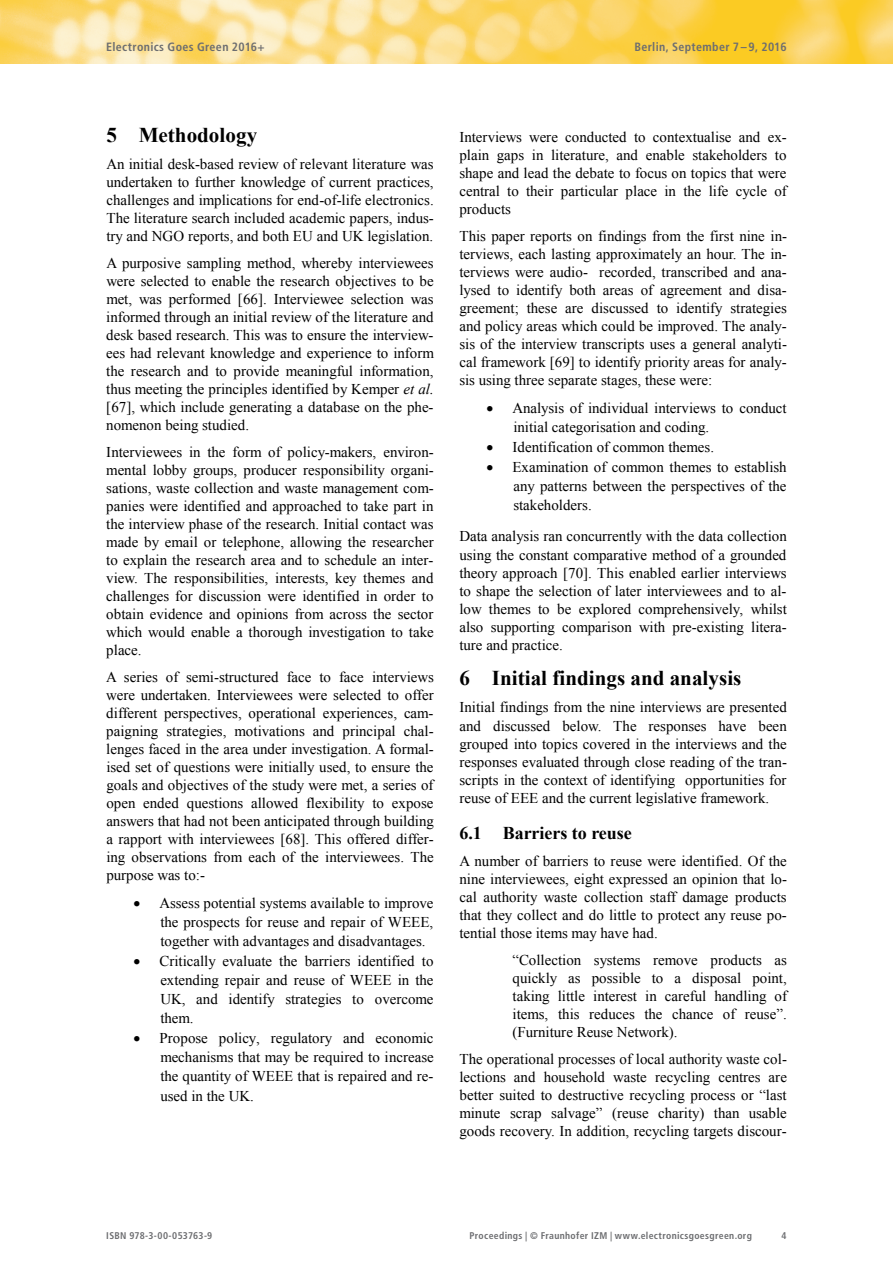
<style>
.page{position:relative;width:893px;height:1263px;background:#fff}
.page>*{position:absolute;margin:0;border:0;box-sizing:border-box;transform-origin:0 0}
.t1{font:700 21px "Times New Roman";color:#000}
.t2{font:700 18px "Times New Roman";color:#000}
.t3{font:15px/18px "Times New Roman";color:#000;text-align:justify}
.t4{font:700 condensed 12px "Frutiger LT Std";letter-spacing:.025em;color:#6c6d70}
.t5{font:700 condensed 9.75px "Frutiger LT Std";letter-spacing:.035em;color:#6c6d70}
.s1{font-style:italic}
</style>
<div class="page">
<img style="left:0;top:0;width:893px;height:63px">
<p class="t4" style="left:106px;top:40px;width:160px">Electronics Goes Green 2016+</p>
<p class="t4" style="left:634px;top:40px;width:154px">Berlin, September 7 – 9, 2016</p>
<h1 class="t1" style="left:106px;top:121px;width:152px">5 Methodology</h1>
<p class="t3" style="left:106px;top:155px;width:329px">An initial desk-based review of relevant literature was undertaken to further knowledge of current practices, challenges and implications for end-of-life electronics.<br>The literature search included academic papers, indus&shy;try and NGO reports, and both EU and UK legislation.</p>
<p class="t3" style="left:106px;top:254px;width:329px">A purposive sampling method, whereby interviewees were selected to enable the research objectives to be met, was performed [66]. Interviewee selection was informed through an initial review of the literature and desk based research. This was to ensure the interview&shy;ees had relevant knowledge and experience to inform the research and to provide meaningful information, thus meeting the principles identified by Kemper <span class="s1">et al. </span>[67], which include generating a database on the phe&shy;nomenon being studied.</p>
<p class="t3" style="left:106px;top:443px;width:329px">Interviewees in the form of policy-makers, environ&shy;mental lobby groups, producer responsibility organi&shy;sations, waste collection and waste management com&shy;panies were identified and approached to take part in the interview phase of the research. Initial contact was made by email or telephone, allowing the researcher to explain the research area and to schedule an inter&shy;view. The responsibilities, interests, key themes and challenges for discussion were identified in order to obtain evidence and opinions from across the sector which would enable a thorough investigation to take place.</p>
<p class="t3" style="left:106px;top:668px;width:329px">A series of semi-structured face to face interviews were undertaken. Interviewees were selected to offer different perspectives, operational experiences, cam&shy;paigning strategies, motivations and principal chal&shy;lenges faced in the area under investigation. A formal&shy;ised set of questions were initially used, to ensure the goals and objectives of the study were met, a series of open ended questions allowed flexibility to expose answers that had not been anticipated through building a rapport with interviewees [68]. This offered differ&shy;ing observations from each of the interviewees. The purpose was to:-</p>
<p class="t3" style="left:160px;top:893px;width:275px;line-height:19px;text-indent:-27px">• Assess potential systems available to improve the prospects for reuse and repair of WEEE, together with advantages and disadvantages.</p>
<p class="t3" style="left:160px;top:951px;width:275px;line-height:19px;text-indent:-27px">• Critically evaluate the barriers identified to extending repair and reuse of WEEE in the UK, and identify strategies to overcome them.</p>
<p class="t3" style="left:160px;top:1028px;width:275px;line-height:19px;text-indent:-27px">• Propose policy, regulatory and economic mechanisms that may be required to increase the quantity of WEEE that is repaired and re&shy;used in the UK.</p>
<p class="t3" style="left:459px;top:128px;width:329px">Interviews were conducted to contextualise and ex&shy;plain gaps in literature, and enable stakeholders to shape and lead the debate to focus on topics that were central to their particular place in the life cycle of products</p>
<p class="t3" style="left:459px;top:227px;width:329px">This paper reports on findings from the first nine in&shy;terviews, each lasting approximately an hour. The in&shy;terviews were audio- recorded, transcribed and ana&shy;lysed to identify both areas of agreement and disa&shy;greement; these are discussed to identify strategies and policy areas which could be improved. The analy&shy;sis of the interview transcripts uses a general analyti&shy;cal framework [69] to identify priority areas for analy&shy;sis using three separate stages, these were:</p>
<p class="t3" style="left:513px;top:398px;width:275px;line-height:19px;text-indent:-27px">• Analysis of individual interviews to conduct initial categorisation and coding.</p>
<p class="t3" style="left:486px;top:438px;width:229px">• Identification of common themes.</p>
<p class="t3" style="left:513px;top:457px;width:275px;line-height:19px;text-indent:-27px">• Examination of common themes to establish any patterns between the perspectives of the stakeholders.</p>
<p class="t3" style="left:459px;top:527px;width:329px">Data analysis ran concurrently with the data collection using the constant comparative method of a grounded theory approach [70]. This enabled earlier interviews to shape the selection of later interviewees and to al&shy;low themes to be explored comprehensively, whilst also supporting comparison with pre-existing litera&shy;ture and practice.</p>
<h1 class="t1" style="left:459px;top:664px;width:283px">6 Initial findings and analysis</h1>
<p class="t3" style="left:459px;top:698px;width:329px">Initial findings from the nine interviews are presented and discussed below. The responses have been grouped into topics covered in the interviews and the responses evaluated through close reading of the tran&shy;scripts in the context of identifying opportunities for reuse of EEE and the current legislative framework.</p>
<p class="t2" style="left:459px;top:820px;width:174px">6.1 Barriers to reuse</p>
<p class="t3" style="left:459px;top:851px;width:329px">A number of barriers to reuse were identified. Of the nine interviewees, eight expressed an opinion that lo&shy;cal authority waste collection staff damage products that they collect and do little to protect any reuse po&shy;tential those items may have had.</p>
<p class="t3" style="left:513px;top:950px;width:276px">“Collection systems remove products as quickly as possible to a disposal point, taking little interest in careful handling of items, this reduces the chance of reuse”. (Furniture Reuse Network).</p>
<p class="t3" style="left:459px;top:1049px;width:329px">The operational processes of local authority waste col&shy;lections and household waste recycling centres are better suited to destructive recycling process or “last minute scrap salvage” (reuse charity) than usable goods recovery. In addition, recycling targets discour-</p>
<p class="t5" style="left:106px;top:1230px;width:108px">ISBN 978-3-00-053763-9</p>
<p class="t5" style="left:469px;top:1230px;width:284px">Proceedings | © Fraunhofer IZM | www.electronicsgoesgreen.org</p>
<p class="t5" style="left:782px;top:1230px;width:7px">4</p>
</div>
